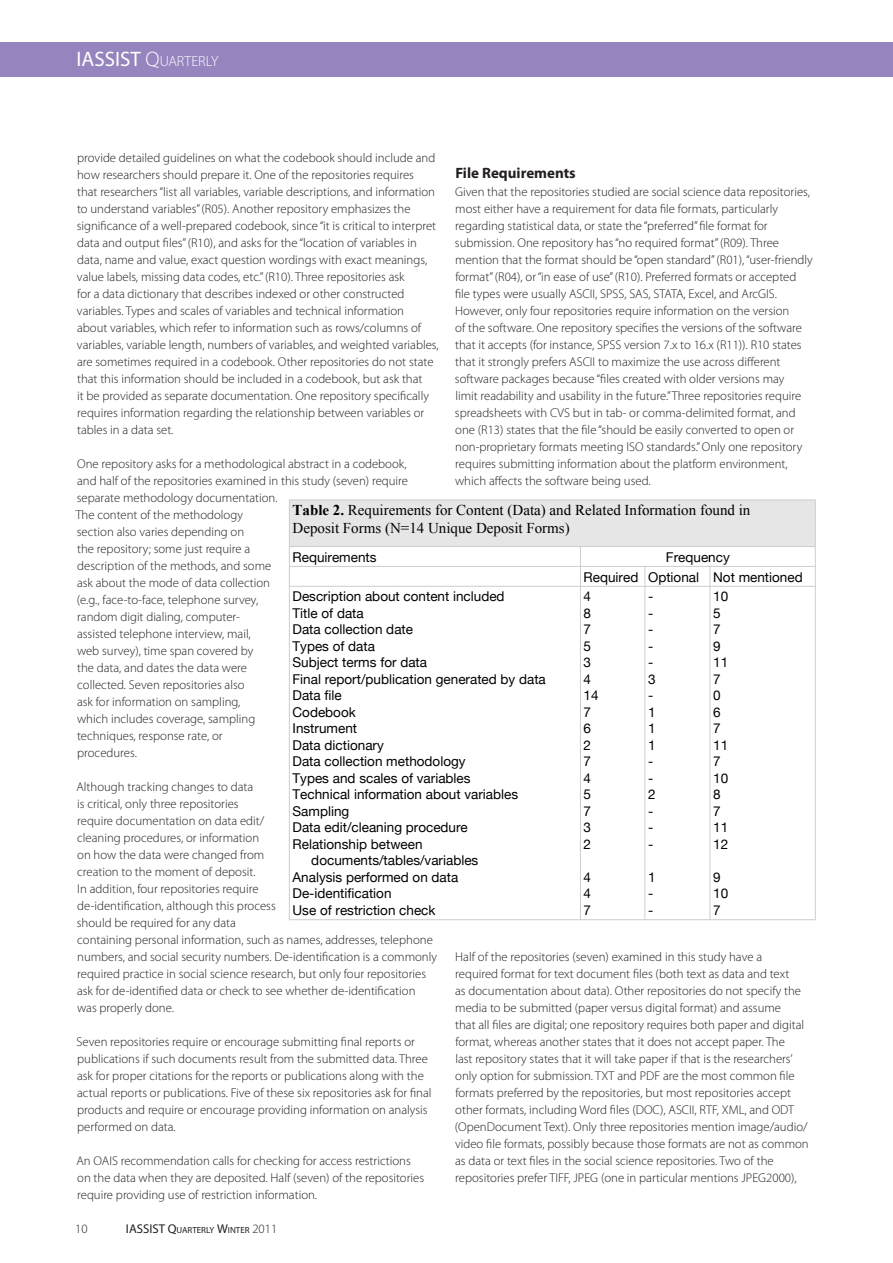
<style>
.page{position:relative;width:893px;height:1263px;background:#fff}
.page>*{position:absolute;margin:0;border:0;box-sizing:border-box;transform-origin:0 0}
.t1{font:15px/18px "Times New Roman";color:#000}
.Subhead1{font:700 15px "Myriad Pro";color:#231f20}
.t2{font:300 14.7px "Myriad Pro";color:#fff}
.t3{font:13.5px/16.5px "Helvetica Neue";color:#000}
.t4{font:300 12.75px/17px "Myriad Pro";color:#231f20}
.t5{font:300 12.75px "Myriad Pro";color:#231f20}
.t6{font:8.85px "Myriad Pro";color:#231f20}
.s1{font-weight:400;font-size:21px}
.s2{font-size:21px}
.s3{font-weight:700}
.s4{font-size:12.75px}
.s5{font-weight:300;font-size:12.75px}
</style>
<div class="page">
<div style="left:0;top:43px;width:893px;height:34px;background:#9684be"></div>
<div style="left:290px;top:501px;width:525px;height:45px;background:#e6e6e6"></div>
<hr style="left:815px;top:500px;width:1px;height:420px;background:#cdcdcd">
<hr style="left:710px;top:566px;width:1px;height:354px;background:#cdcdcd">
<hr style="left:645px;top:566px;width:1px;height:354px;background:#cdcdcd">
<hr style="left:580px;top:546px;width:1px;height:374px;background:#cdcdcd">
<hr style="left:289px;top:500px;width:1px;height:420px;background:#cdcdcd">
<hr style="left:289px;top:919px;width:526px;height:1px;background:#cdcdcd">
<hr style="left:289px;top:586px;width:526px;height:1px;background:#cdcdcd">
<hr style="left:289px;top:566px;width:526px;height:1px;background:#cdcdcd">
<hr style="left:289px;top:546px;width:526px;height:1px;background:#cdcdcd">
<hr style="left:289px;top:500px;width:526px;height:1px;background:#cdcdcd">
<p class="t2" style="left:77px;top:52px;width:143px"><span class="s1">IASSIST</span> <span class="s2">Q</span>UARTERLY</p>
<p class="t4" style="left:77px;top:149px;width:363px">provide detailed guidelines on what the codebook should include and how researchers should prepare it. One of the repositories requires<br>that researchers “list all variables, variable descriptions, and information to understand variables” (R05). Another repository emphasizes the significance of a well-prepared codebook, since “it is critical to interpret data and output files” (R10), and asks for the “location of variables in data, name and value, exact question wordings with exact meanings, value labels, missing data codes, etc.” (R10). Three repositories ask<br>for a data dictionary that describes indexed or other constructed variables. Types and scales of variables and technical information<br>about variables, which refer to information such as rows/columns of variables, variable length, numbers of variables, and weighted variables, are sometimes required in a codebook. Other repositories do not state that this information should be included in a codebook, but ask that<br>it be provided as separate documentation. One repository specifically requires information regarding the relationship between variables or tables in a data set.</p>
<p class="t4" style="left:76px;top:455px;width:334px">One repository asks for a methodological abstract in a codebook, and half of the repositories examined in this study (seven) require separate methodology documentation.<br>The content of the methodology<br>section also varies depending on<br>the repository; some just require a<br>description of the methods, and some<br>ask about the mode of data collection<br>(e.g., face-to-face, telephone survey,<br>random digit dialing, computer-<br>assisted telephone interview, mail,<br>web survey), time span covered by<br>the data, and dates the data were<br>collected. Seven repositories also<br>ask for information on sampling,<br>which includes coverage, sampling<br>techniques, response rate, or<br>procedures.</p>
<p class="t4" style="left:76px;top:778px;width:362px">Although tracking changes to data<br>is critical, only three repositories<br>require documentation on data edit/<br>cleaning procedures, or information<br>on how the data were changed from<br>creation to the moment of deposit.<br>In addition, four repositories require<br>de-identification, although this process<br>should be required for any data<br>containing personal information, such as names, addresses, telephone numbers, and social security numbers. De-identification is a commonly required practice in social science research, but only four repositories ask for de-identified data or check to see whether de-identification was properly done.</p>
<p class="t4" style="left:77px;top:1033px;width:356px">Seven repositories require or encourage submitting final reports or publications if such documents result from the submitted data. Three ask for proper citations for the reports or publications along with the actual reports or publications. Five of these six repositories ask for final products and require or encourage providing information on analysis performed on data.</p>
<p class="t4" style="left:76px;top:1152px;width:349px">An OAIS recommendation calls for checking for access restrictions on the data when they are deposited. Half (seven) of the repositories require providing use of restriction information.</p>
<p class="Subhead1" style="left:455px;top:163px;width:122px">File Requirements</p>
<p class="t4" style="left:455px;top:183px;width:359px">Given that the repositories studied are social science data repositories, most either have a requirement for data file formats, particularly regarding statistical data, or state the “preferred” file format for submission. One repository has “no required format” (R09). Three mention that the format should be “open standard” (R01), “user-friendly format” (R04), or “in ease of use” (R10). Preferred formats or accepted file types were usually ASCII, SPSS, SAS, STATA, Excel, and ArcGIS.<br>However, only four repositories require information on the version<br>of the software. One repository specifies the versions of the software that it accepts (for instance, SPSS version 7.x to 16.x (R11)). R10 states that it strongly prefers ASCII to maximize the use across different software packages because “files created with older versions may<br>limit readability and usability in the future.” Three repositories require spreadsheets with CVS but in tab- or comma-delimited format, and one (R13) states that the file “should be easily converted to open or non-proprietary formats meeting ISO standards.” Only one repository requires submitting information about the platform environment, which affects the software being used.</p>
<p class="t1" style="left:293px;top:501px;width:459px"><span class="s3">Table 2.</span> Requirements for Content (Data) and Related Information found in<br>Deposit Forms (N=14 Unique Deposit Forms)</p>
<p class="t3" style="left:293px;top:548px;width:86px">Requirements</p>
<p class="t3" style="left:584px;top:546px;width:221px;line-height:19.8px;text-indent:82px">Frequency<br>Required Optional Not mentioned</p>
<p class="t3" style="left:293px;top:587px;width:214px">Description about content included</p>
<p class="t3" style="left:293px;top:604px;width:73px">Title of data</p>
<p class="t3" style="left:293px;top:620px;width:122px">Data collection date</p>
<p class="t3" style="left:293px;top:637px;width:84px">Types of data</p>
<p class="t3" style="left:293px;top:653px;width:136px">Subject terms for data</p>
<p class="t3" style="left:293px;top:670px;width:255px">Final report/publication generated by data</p>
<p class="t3" style="left:293px;top:686px;width:51px">Data file</p>
<p class="t3" style="left:293px;top:703px;width:65px">Codebook</p>
<p class="t3" style="left:293px;top:719px;width:66px">Instrument</p>
<p class="t3" style="left:293px;top:736px;width:93px">Data dictionary</p>
<p class="t3" style="left:293px;top:752px;width:175px">Data collection methodology</p>
<p class="t3" style="left:293px;top:769px;width:180px">Types and scales of variables</p>
<p class="t3" style="left:293px;top:785px;width:227px">Technical information about variables</p>
<p class="t3" style="left:293px;top:802px;width:58px">Sampling</p>
<p class="t3" style="left:293px;top:818px;width:177px">Data edit/cleaning procedure</p>
<p class="t3" style="left:293px;top:835px;width:132px">Relationship between</p>
<p class="t3" style="left:311px;top:851px;width:169px">documents/tables/variables</p>
<p class="t3" style="left:293px;top:868px;width:167px">Analysis performed on data</p>
<p class="t3" style="left:293px;top:884px;width:101px">De-identification</p>
<p class="t3" style="left:293px;top:901px;width:145px">Use of restriction check</p>
<p class="t3" style="left:584px;top:587px;width:17px">4<br>8<br>7<br>5<br>3<br>4<br>14<br>7<br>6<br>2<br>7<br>4<br>5<br>7<br>3<br>2</p>
<p class="t3" style="left:584px;top:868px;width:9px;text-align:justify">4<br>4<br>7</p>
<p class="t3" style="left:713px;top:587px;width:17px">10<br>5<br>7<br>9<br>11<br>7<br>0<br>6<br>7<br>11<br>7<br>10<br>8<br>7<br>11<br>12</p>
<p class="t3" style="left:713px;top:868px;width:17px">9<br>10<br>7</p>
<p class="t3" style="left:648px;top:587px;width:9px">- - - - -<br>3 -<br>1<br>1<br>1 - -<br>2 - - -</p>
<p class="t3" style="left:648px;top:868px;width:9px">1 - -</p>
<p class="t4" style="left:455px;top:948px;width:355px">Half of the repositories (seven) examined in this study have a<br>required format for text document files (both text as data and text<br>as documentation about data). Other repositories do not specify the media to be submitted (paper versus digital format) and assume<br>that all files are digital; one repository requires both paper and digital format, whereas another states that it does not accept paper. The<br>last repository states that it will take paper if that is the researchers’ only option for submission. TXT and PDF are the most common file formats preferred by the repositories, but most repositories accept other formats, including Word files (DOC), ASCII, RTF, XML, and ODT (OpenDocument Text). Only three repositories mention image/audio/ video file formats, possibly because those formats are not as common as data or text files in the social science repositories. Two of the repositories prefer TIFF, JPEG (one in particular mentions JPEG2000),</p>
<p class="t5" style="left:75px;top:1221px;width:14px">10</p>
<p class="t6" style="left:126px;top:1225px;width:153px"><span class="s4">IASSIST Q</span>UARTERLY <span class="s4">W</span>INTER <span class="s5">2011</span></p>
</div>
